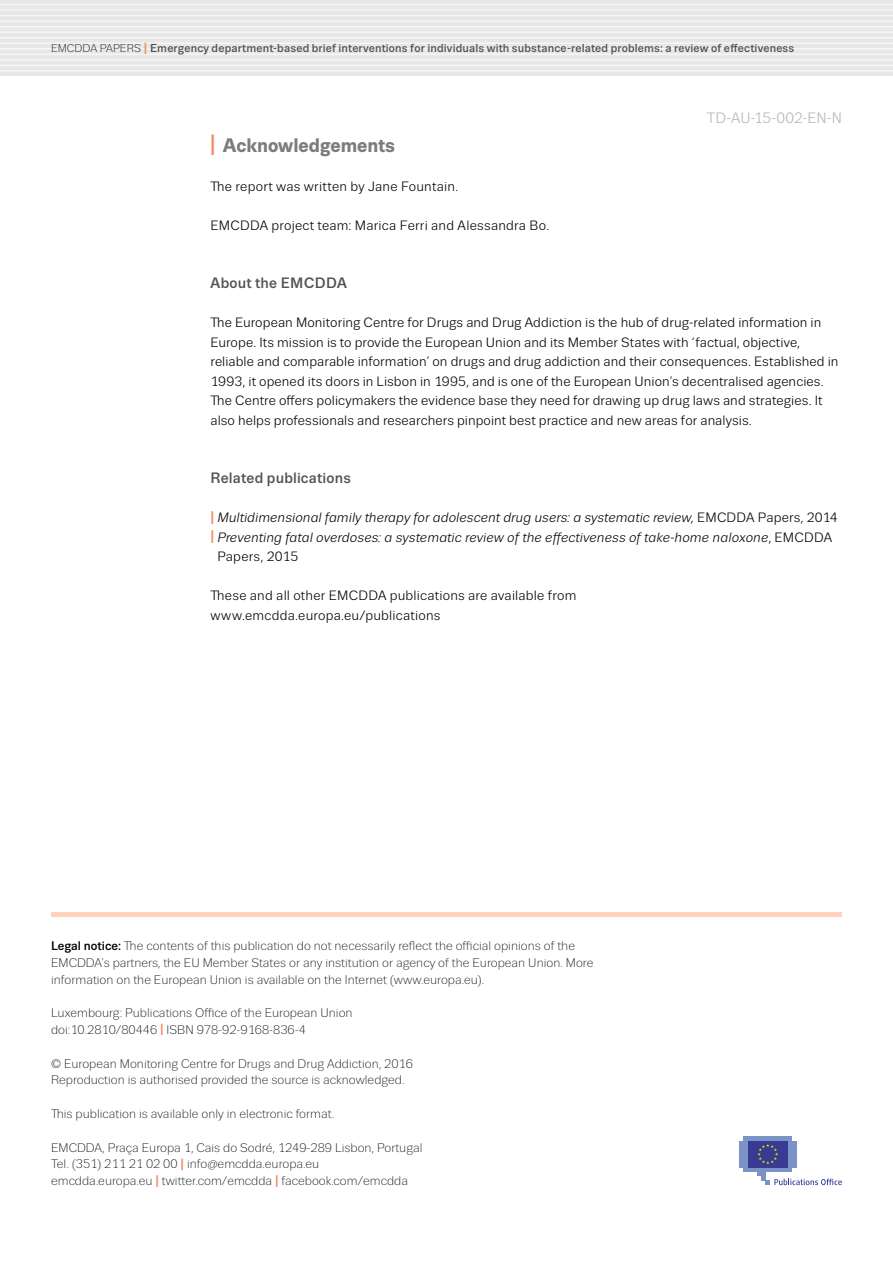
<style>
.page{position:relative;width:893px;height:1263px;background:#fff}
.page>*{position:absolute;margin:0;border:0;box-sizing:border-box;transform-origin:0 0}
.I_Headline{font:700 19.5px "Trivia Sans";letter-spacing:-.005em;color:#7c7c7c}
.II_Headline{font:500 15px "Trivia Sans";letter-spacing:.01em;color:#535353}
.t1{font:15px "Trivia Sans";color:#b5b5b5}
.TEXT_Regular_9_13{font:13.5px/19.5px "Trivia Sans";letter-spacing:.005em;color:#000}
.TEXT_Regular_9_13-2{font:italic 13.5px/19.5px "Trivia Sans";letter-spacing:.01em;color:#000}
.t2{font:300 12.45px/16.8px "Trivia Sans";color:#000}
.t3{font:500 11.55px "Trivia Sans";letter-spacing:.01em;color:#535353}
.s1{font-weight:300;font-size:11.25px;color:#000}
.s2{font-size:16.2px;color:#f58a62}
.s3{font-size:29.25px;color:#f58a62}
.s4{font-weight:500;font-style:normal;font-size:18.15px;color:#f58a62}
.s5{font-style:normal}
.s6{font-weight:500}
.s7{font-weight:500;font-size:16.2px;color:#f58a62}
.s8{font-weight:500;font-size:16.8px;color:#f58a62}
</style>
<div class="page">
<div style="left:0;top:0;width:893px;height:76px;background:#e7e7e7"></div>
<hr style="left:0;top:4px;width:893px;height:1px;background:#f6f6f6">
<hr style="left:0;top:9px;width:893px;height:2px;background:#f6f6f6">
<hr style="left:0;top:15px;width:893px;height:1px;background:#f6f6f6">
<hr style="left:0;top:20px;width:893px;height:2px;background:#f6f6f6">
<hr style="left:0;top:26px;width:893px;height:1px;background:#f6f6f6">
<hr style="left:0;top:31px;width:893px;height:2px;background:#f6f6f6">
<hr style="left:0;top:37px;width:893px;height:1px;background:#f6f6f6">
<hr style="left:0;top:43px;width:893px;height:1px;background:#f6f6f6">
<hr style="left:0;top:48px;width:893px;height:2px;background:#f6f6f6">
<hr style="left:0;top:54px;width:893px;height:1px;background:#f6f6f6">
<hr style="left:0;top:59px;width:893px;height:2px;background:#f6f6f6">
<hr style="left:0;top:65px;width:893px;height:1px;background:#f6f6f6">
<hr style="left:0;top:70px;width:893px;height:2px;background:#f6f6f6">
<div style="left:743px;top:1167px;width:49px;height:5px;background:#7b93c6"></div>
<div style="left:743px;top:1136px;width:49px;height:5px;background:#7b93c6"></div>
<hr style="left:788px;top:1141px;width:4px;height:26px;background:#7b93c6">
<hr style="left:792px;top:1141px;width:4px;height:26px;background:#7b93c6">
<div style="left:743px;top:1141px;width:5px;height:26px;background:#7b93c6"></div>
<hr style="left:739px;top:1141px;width:4px;height:26px;background:#7b93c6">
<div style="left:757px;top:1167px;width:9px;height:9px;background:#7b93c6"></div>
<div style="left:761px;top:1167px;width:5px;height:13px;background:#7b93c6"></div>
<div style="left:748px;top:1141px;width:40px;height:26px;background:#373b92"></div>
<svg style="left:757px;top:1144px;width:21px;height:20px"></svg>
<svg style="left:766px;top:1178px;width:76px;height:7px"></svg>
<hr style="left:51px;top:912px;width:791px;height:4px;background:#ffd2bb">
<p class="t3" style="left:51px;top:42px;width:745px"><span class="s1">EMCDDA PAPERS</span> <span class="s2">I</span> Emergency department-based brief interventions for individuals with substance-related problems: a review of effectiveness</p>
<p class="I_Headline" style="left:210px;top:134px;width:186px"><span class="s3">I</span> Acknowledgements</p>
<p class="TEXT_Regular_9_13" style="left:210px;top:176px;width:249px">The report was written by Jane Fountain.</p>
<p class="TEXT_Regular_9_13" style="left:210px;top:215px;width:340px">EMCDDA project team: Marica Ferri and Alessandra Bo.</p>
<p class="t1" style="left:707px;top:110px;width:137px">TD-AU-15-002-EN-N</p>
<p class="II_Headline" style="left:210px;top:275px;width:138px">About the EMCDDA</p>
<p class="TEXT_Regular_9_13" style="left:210px;top:313px;width:630px">The European Monitoring Centre for Drugs and Drug Addiction is the hub of drug-related information in Europe. Its mission is to provide the European Union and its Member States with ‘factual, objective, reliable and comparable information’ on drugs and drug addiction and their consequences. Established in 1993, it opened its doors in Lisbon in 1995, and is one of the European Union’s decentralised agencies.<br>The Centre offers policymakers the evidence base they need for drawing up drug laws and strategies. It also helps professionals and researchers pinpoint best practice and new areas for analysis.</p>
<p class="II_Headline" style="left:210px;top:470px;width:142px">Related publications</p>
<p class="TEXT_Regular_9_13-2" style="left:210px;top:508px;width:629px"><span class="s4">I</span> Multidimensional family therapy for adolescent drug users: a systematic review, <span class="s5">EMCDDA Papers, 2014</span></p>
<p class="TEXT_Regular_9_13-2" style="left:217px;top:527px;width:616px;text-indent:-7px"><span class="s4">I</span> Preventing fatal overdoses: a systematic review of the effectiveness of take-home naloxone<span class="s5">, EMCDDA<br>Papers, 2015</span></p>
<p class="TEXT_Regular_9_13" style="left:210px;top:586px;width:368px">These and all other EMCDDA publications are available from www.emcdda.europa.eu/publications</p>
<p class="t2" style="left:51px;top:937px;width:544px"><span class="s6">Legal notice:</span> The contents of this publication do not necessarily reflect the official opinions of the<br>EMCDDA’s partners, the EU Member States or any institution or agency of the European Union. More information on the European Union is available on the Internet (www.europa.eu).</p>
<p class="t2" style="left:51px;top:1005px;width:303px">Luxembourg: Publications Office of the European Union</p>
<p class="t2" style="left:51px;top:1021px;width:256px">doi:10.2810/80446 <span class="s7">I</span> ISBN 978-92-9168-836-4</p>
<p class="t2" style="left:51px;top:1055px;width:363px">© European Monitoring Centre for Drugs and Drug Addiction, 2016</p>
<p class="t2" style="left:51px;top:1072px;width:355px">Reproduction is authorised provided the source is acknowledged.</p>
<p class="t2" style="left:51px;top:1105px;width:285px">This publication is available only in electronic format.</p>
<p class="t2" style="left:51px;top:1139px;width:373px">EMCDDA, Praça Europa 1, Cais do Sodré, 1249-289 Lisbon, Portugal</p>
<p class="t2" style="left:51px;top:1156px;width:270px">Tel. (351) 211 21 02 00 <span class="s7">I</span> info@emcdda.europa.eu</p>
<p class="t2" style="left:51px;top:1173px;width:359px">emcdda.europa.eu <span class="s8">I</span> twitter.com/emcdda <span class="s8">I</span> facebook.com/emcdda</p>
</div>
